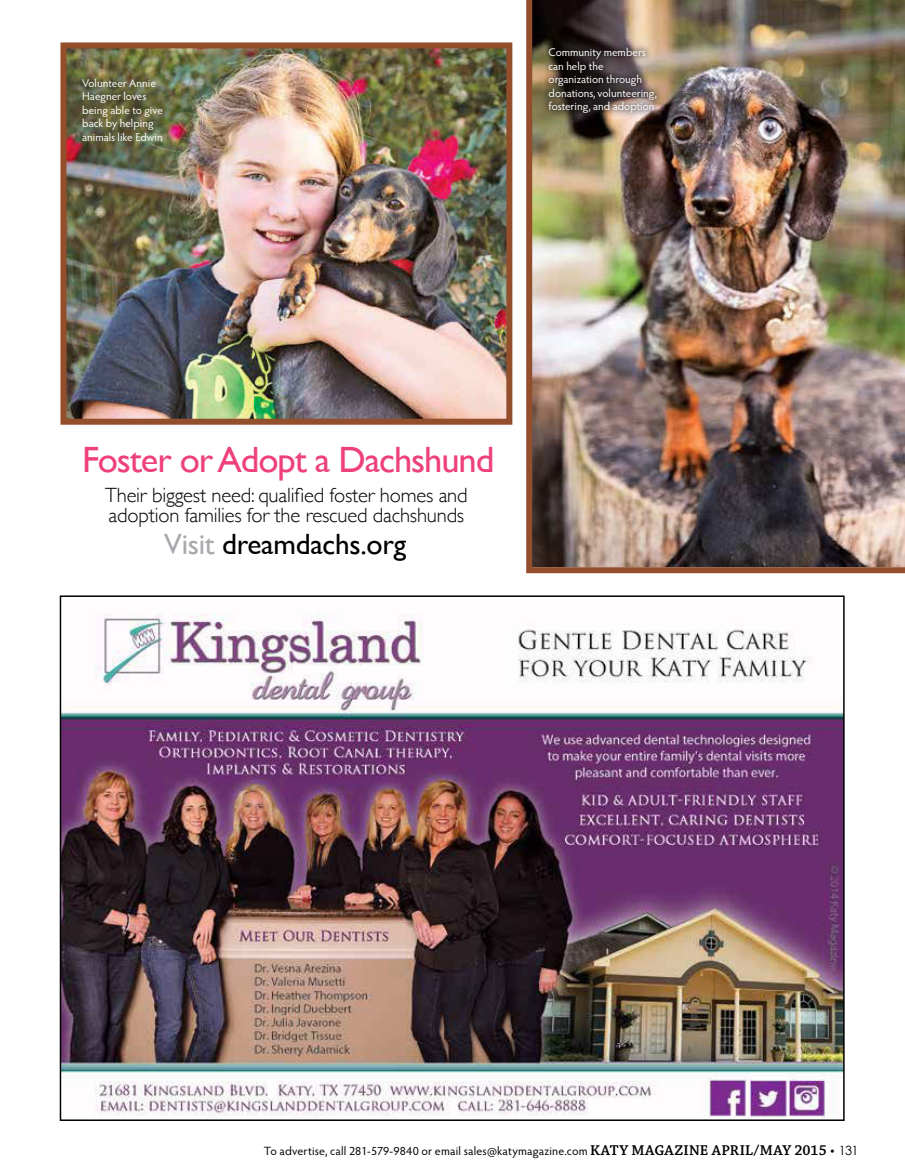
<style>
.page{position:relative;width:905px;height:1175px;background:#fff}
.page>*{position:absolute;margin:0;border:0;box-sizing:border-box;transform-origin:0 0}
.t1{font:36.45px "Gill Sans";letter-spacing:-.03em;color:#ee417c}
.t2{font:29.25px "Gill Sans";letter-spacing:-.01em;color:#000}
.t3{font:300 20.55px/20.5px "Gill Sans";letter-spacing:-.01em;color:#000}
.t4{font:12px "Hypatia Sans Pro";letter-spacing:.015em;color:#000}
.t5{font:11.25px/13.5px "Hypatia Sans Pro";color:#fff}
.s1{color:#a7a9ac}
.s2{font-family:"Chaparral Pro";font-weight:600;font-size:15px}
.s3{font-family:"Chaparral Pro";font-size:15px}
.s4{font-family:"Century Gothic";font-size:12.75px}
</style>
<div class="page">
<img style="left:526px;top:0;width:378px;height:573px">
<img style="left:67px;top:49px;width:438px;height:369px">
<div style="left:60px;top:42px;width:452px;height:383px;border:6px solid #934e2b"></div>
<img style="left:541px;top:40px;width:123px;height:80px">
<img style="left:63px;top:613px;width:778px;height:504px">
<p class="t5" style="left:82px;top:76px;width:82px">Volunteer Annie<br>Haegner loves being able to give back by helping animals like Edwin</p>
<p class="t5" style="left:548px;top:45px;width:110px">Community members can help the organization through donations, volunteering, fostering, and adoption</p>
<h1 class="t1" style="left:82px;top:438px;width:413px">Foster or Adopt a Dachshund</h1>
<h3 class="t3" style="left:105px;top:483px;width:364px">Their biggest need: qualified foster homes and adoption families for the rescued dachshunds</h3>
<h2 class="t2" style="left:164px;top:527px;width:243px"><span class="s1">Visit</span> dreamdachs.org</h2>
<p class="t4" style="left:264px;top:1142px;width:596px">To advertise, call 281-579-9840 or email sales@katymagazine.com <span class="s2">KATY MAGAZINE APRIL/MAY 2015</span> <span class="s3">•</span> <span class="s4">131</span></p>
</div>
